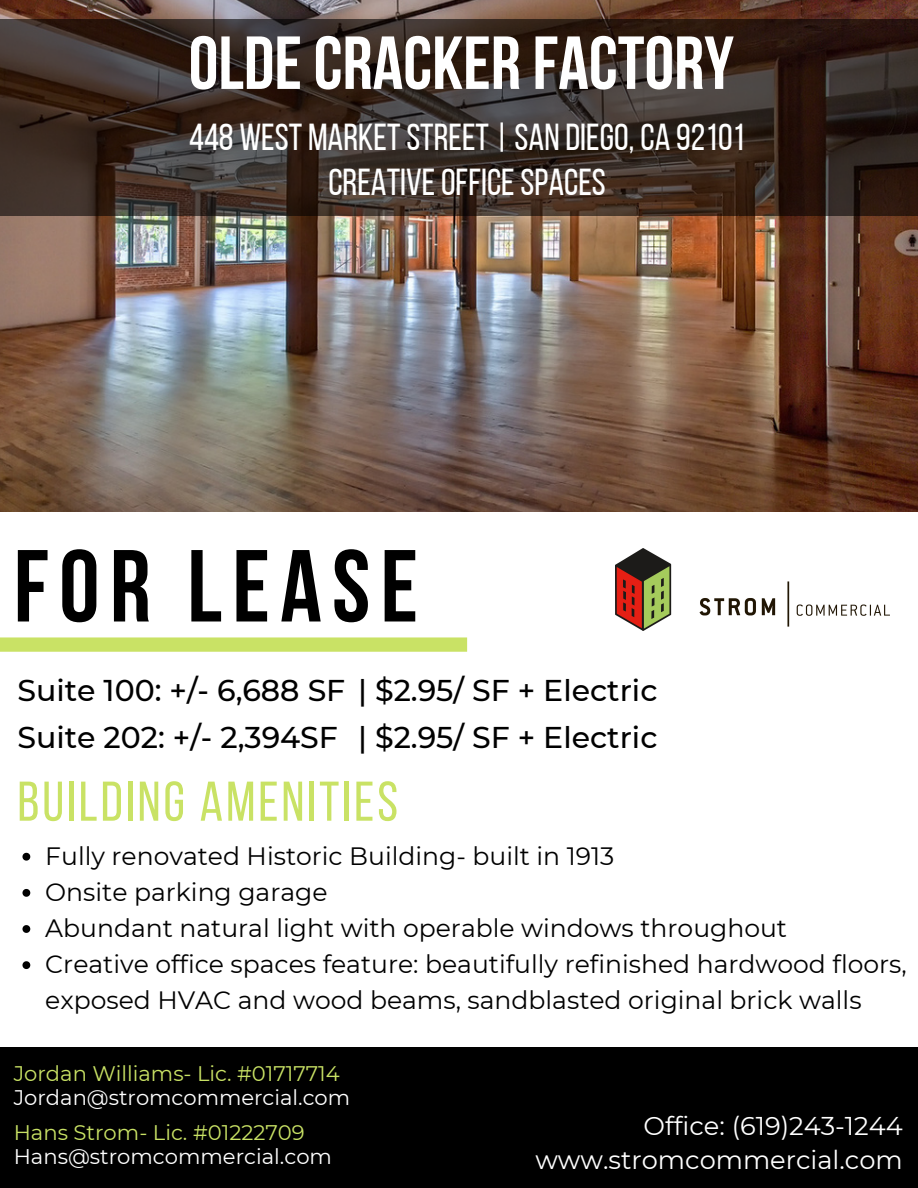
<style>
.page{position:relative;width:918px;height:1188px;background:#fff}
.page>*{position:absolute;margin:0;border:0;box-sizing:border-box;transform-origin:0 0}
.t1{font:102px "Bebas Neue Cyrillic";letter-spacing:.1em;color:#000}
.t2{font:700 75px "Bebas Neue";color:#fff}
.t3{font:55.8px "Bebas Neue";letter-spacing:.055em;color:#c9e265}
.t4{font:37.5px "Bebas Neue";color:#fff}
.t5{font:500 30px "Montserrat";color:#000}
.t6{font:25.65px "Montserrat";color:#fff}
.t7{font:25.05px/36.2px "Montserrat";color:#000}
.t8{font:21.15px "Montserrat";color:#c9e265}
.t9{font:21.15px "Montserrat";color:#fff}
</style>
<div class="page">
<div style="left:0;top:1046px;width:918px;height:142px;background:#000"></div>
<div style="left:0;top:531px;width:918px;height:516px;background:#fff"></div>
<svg style="left:0;top:637px;width:467px;height:15px;background:#cbe36c"></svg>
<img style="left:0;top:0;width:918px;height:512px">
<svg style="left:0;top:19px;width:918px;height:197px;background:#372a23"></svg>
<svg style="left:22px;top:853px;width:8px;height:8px"></svg>
<svg style="left:22px;top:889px;width:8px;height:8px"></svg>
<svg style="left:22px;top:925px;width:8px;height:8px"></svg>
<svg style="left:22px;top:961px;width:8px;height:8px"></svg>
<img style="left:616px;top:548px;width:273px;height:82px">
<p class="t2" style="left:189px;top:33px;width:547px">OLDECRACKER FACTORY</p>
<p class="t4" style="left:189px;top:121px;width:558px">448 WEST MARKETSTREET|SAN DIEGO, CA 92101</p>
<p class="t4" style="left:328px;top:167px;width:279px">CREATIVEOFFICESPACES</p>
<p class="t1" style="left:14px;top:545px;width:406px">FOR LEASE</p>
<p class="t5" style="left:17px;top:672px;width:642px">Suite 100: +/- 6,688 SF | $2.95/ SF + Electric</p>
<p class="t5" style="left:17px;top:719px;width:322px">Suite 202: +/- 2,394SF</p>
<p class="t5" style="left:358px;top:719px;width:301px">| $2.95/ SF + Electric</p>
<p class="t3" style="left:17px;top:779px;width:382px">BUILDING AMENITIES</p>
<p class="t7" style="left:45px;top:837px;width:571px">Fully renovated Historic Building- built in 1913</p>
<p class="t7" style="left:45px;top:874px;width:284px">Onsite parking garage</p>
<p class="t7" style="left:45px;top:910px;width:743px">Abundant natural light with operable windows throughout</p>
<p class="t7" style="left:45px;top:946px;width:863px">Creative office spaces feature: beautifully refinished hardwood floors, exposed HVAC and wood beams, sandblasted original brick walls</p>
<p class="t8" style="left:14px;top:1060px;width:328px">Jordan Williams- Lic. #01717714</p>
<p class="t9" style="left:14px;top:1085px;width:338px">Jordan@stromcommercial.com</p>
<p class="t8" style="left:14px;top:1119px;width:292px">Hans Strom- Lic. #01222709</p>
<p class="t9" style="left:14px;top:1144px;width:320px">Hans@stromcommercial.com</p>
<p class="t6" style="left:644px;top:1110px;width:261px">Office: (619)243-1244</p>
<p class="t6" style="left:535px;top:1145px;width:369px">www.stromcommercial.com</p>
</div>
